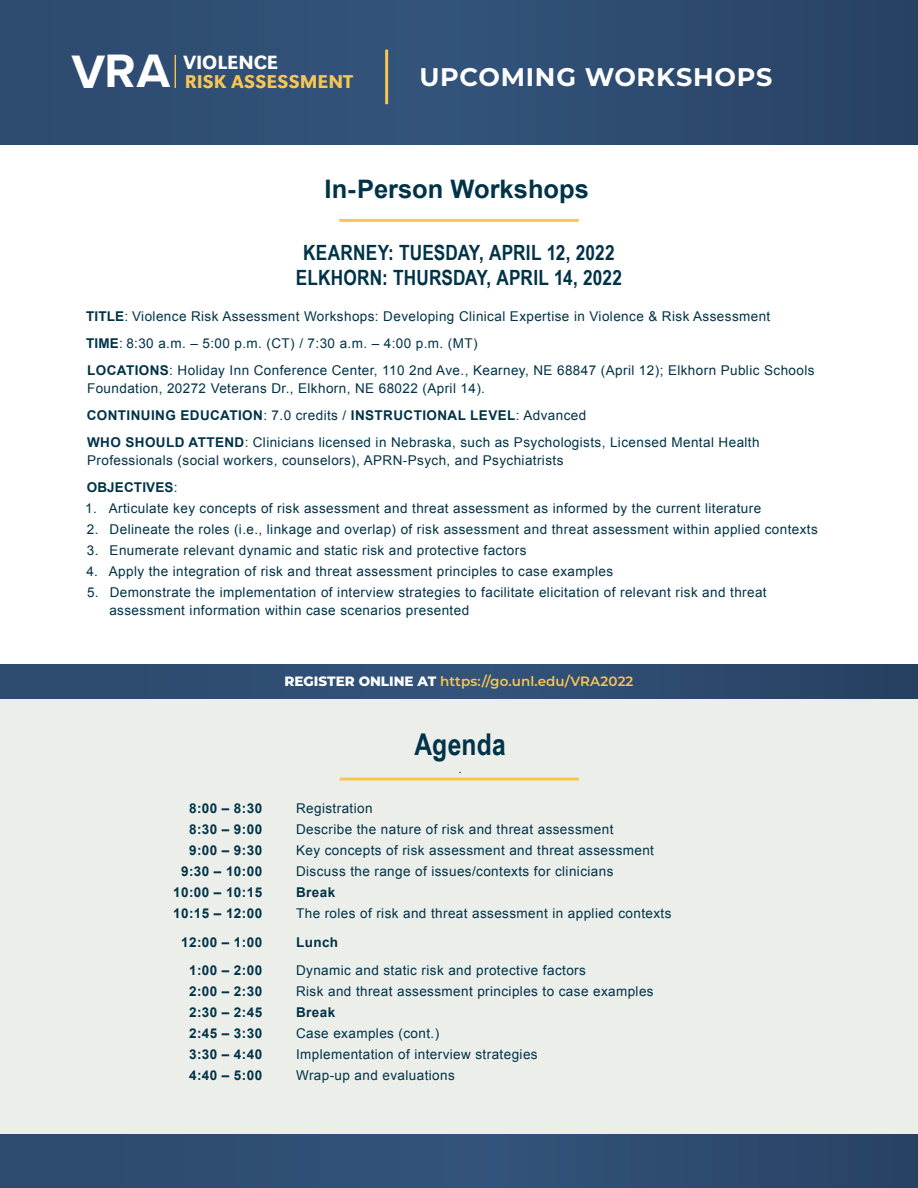
<style>
.page{position:relative;width:918px;height:1188px;background:#fff}
.page>*{position:absolute;margin:0;border:0;box-sizing:border-box;transform-origin:0 0}
.t1{font:700 48.6px "Proxima Nova";color:#fff}
.t2{font:700 30px "Arial Narrow";letter-spacing:.01em;color:#003348}
.t3{font:700 25.5px "Arial";color:#003348}
.t4{font:700 25.5px "Montserrat";letter-spacing:.03em;color:#fff}
.t5{font:700 21px/25.5px "Arial Narrow";letter-spacing:.01em;color:#003348;text-align:center}
.t6{font:500 19.95px "URW Grotesk";color:#fff}
.t7{font:500 19.2px "URW Grotesk";color:#f8c651}
.t8{font:13.5px/21px "Arial";letter-spacing:.03em;color:#003348}
.t9{font:700 13.5px/21px "Arial";letter-spacing:.03em;color:#003348;text-align:right}
.t10{font:600 13.5px "Montserrat";letter-spacing:.01em;color:#f8c651}
.t11{font:italic 12px "Arial";color:#003348}
.s1{font-weight:700}
.s2{font-weight:800;color:#fff}
</style>
<div class="page">
<div style="left:0;top:0;width:918px;height:145px;background:linear-gradient(to right,#325178,#2b486c)"></div>
<div style="left:0;top:684px;width:918px;height:462px;background:#eceeea"></div>
<hr style="left:340px;top:778px;width:239px;height:3px;background:#f8c651">
<hr style="left:175px;top:55px;width:1px;height:33px;background:#f8c651">
<div style="left:0;top:664px;width:918px;height:35px;background:linear-gradient(to right,#315076,#2b476b)"></div>
<div style="left:0;top:1134px;width:918px;height:54px;background:#2f4c72"></div>
<hr style="left:385px;top:50px;width:3px;height:54px;background:#f8c651">
<hr style="left:339px;top:219px;width:240px;height:3px;background:#f8c651">
<h1 class="t1" style="left:72px;top:35px;width:100px">VRA</h1>
<h3 class="t6" style="left:183px;top:51px;width:96px">VIOLENCE</h3>
<h3 class="t7" style="left:185px;top:70px;width:170px">RISK ASSESSMENT</h3>
<h3 class="t4" style="left:419px;top:58px;width:354px">UPCOMING WORKSHOPS</h3>
<h3 class="t3" style="left:325px;top:173px;width:266px">In-Person Workshops</h3>
<h3 class="t5" style="left:296px;top:238px;width:327px">KEARNEY: TUESDAY, APRIL 12, 2022<br>ELKHORN: THURSDAY, APRIL 14, 2022</h3>
<p class="t8" style="left:86px;top:303px;width:730px;line-height:27px"><span class="s1">TITLE</span>: Violence Risk Assessment Workshops: Developing Clinical Expertise in Violence &amp; Risk Assessment<br><span class="s1">TIME</span>: 8:30 a.m. – 5:00 p.m. (CT) / 7:30 a.m. – 4:00 p.m. (MT)<br><span class="s1">LOCATIONS</span>: Holiday Inn Conference Center, 110 2nd Ave., Kearney, NE 68847 (April 12); Elkhorn Public Schools</p>
<p class="t8" style="left:87px;top:375px;width:674px;line-height:27px">Foundation, 20272 Veterans Dr., Elkhorn, NE 68022 (April 14).<br><span class="s1">CONTINUING EDUCATION</span>: 7.0 credits / <span class="s1">INSTRUCTIONAL LEVEL</span>: Advanced<br><span class="s1">WHO SHOULD ATTEND</span>: Clinicians licensed in Nebraska, such as Psychologists, Licensed Mental Health</p>
<p class="t8" style="left:87px;top:447px;width:478px;line-height:27px">Professionals (social workers, counselors), APRN-Psych, and Psychiatrists<br><span class="s1">OBJECTIVES</span>:</p>
<p class="t8" style="left:85px;top:498px;width:677px">1. Articulate key concepts of risk assessment and threat assessment as informed by the current literature</p>
<p class="t8" style="left:87px;top:519px;width:733px">2. Delineate the roles (i.e., linkage and overlap) of risk assessment and threat assessment within applied contexts</p>
<p class="t8" style="left:87px;top:540px;width:441px">3. Enumerate relevant dynamic and static risk and protective factors</p>
<p class="t8" style="left:86px;top:561px;width:528px">4. Apply the integration of risk and threat assessment principles to case examples</p>
<p class="t8" style="left:109px;top:584px;width:659px;line-height:18px;text-indent:-22px">5. Demonstrate the implementation of interview strategies to facilitate elicitation of relevant risk and threat assessment information within case scenarios presented</p>
<p class="t9" style="left:173px;top:798px;width:90px">8:00 – 8:30<br>8:30 – 9:00<br>9:00 – 9:30<br>9:30 – 10:00<br>10:00 – 10:15<br>10:15 – 12:00</p>
<p class="t9" style="left:181px;top:928px;width:83px;line-height:28.5px;text-align:center">12:00 – 1:00<br>1:00 – 2:00</p>
<p class="t9" style="left:189px;top:981px;width:75px;text-align:justify">2:00 – 2:30<br>2:30 – 2:45<br>2:45 – 3:30<br>3:30 – 4:40<br>4:40 – 5:00</p>
<p class="t10" style="left:284px;top:672px;width:351px"><span class="s2">REGISTER ONLINE AT</span> https://go.unl.edu/VRA2022</p>
<h2 class="t2" style="left:415px;top:721px;width:93px">Agenda</h2>
<p class="t11" style="left:459px;top:761px;width:5px">.</p>
<p class="t8" style="left:296px;top:798px;width:359px">Registration<br>Describe the nature of risk and threat assessment<br>Key concepts of risk assessment and threat assessment Discuss the range of issues/contexts for clinicians</p>
<p class="t9" style="left:296px;top:882px;width:41px">Break</p>
<p class="t8" style="left:296px;top:903px;width:377px">The roles of risk and threat assessment in applied contexts</p>
<p class="t9" style="left:296px;top:932px;width:44px">Lunch</p>
<p class="t8" style="left:296px;top:960px;width:359px">Dynamic and static risk and protective factors<br>Risk and threat assessment principles to case examples</p>
<p class="t9" style="left:296px;top:1002px;width:41px">Break</p>
<p class="t8" style="left:296px;top:1023px;width:243px">Case examples (cont.)<br>Implementation of interview strategies<br>Wrap-up and evaluations</p>
</div>
